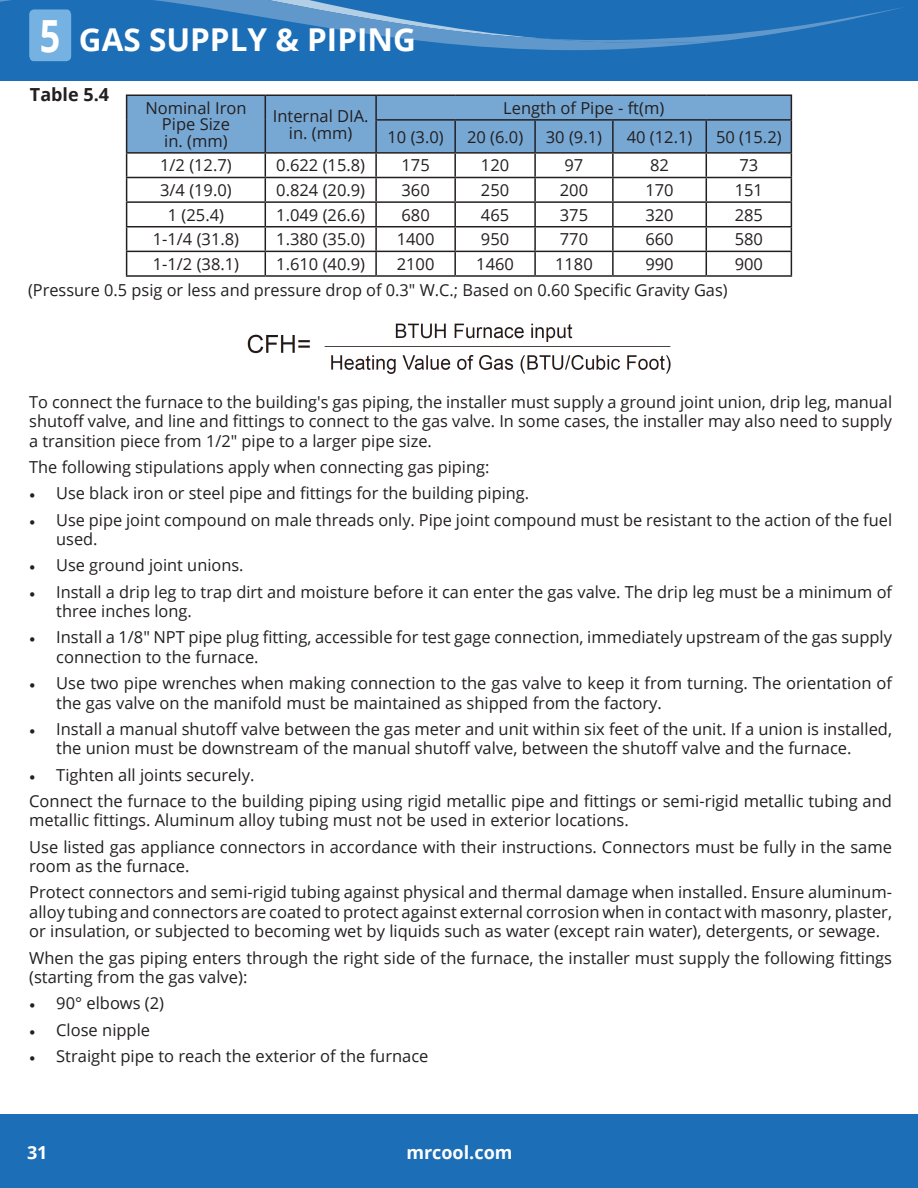
<style>
.page{position:relative;width:918px;height:1188px;background:#fff}
.page>*{position:absolute;margin:0;border:0;box-sizing:border-box;transform-origin:0 0}
.t1{font:700 44.4px "Open Sans";color:#fff;scale:.81 1}
.t2{font:700 31.5px "Open Sans";color:#fff}
.t3{font:700 18px "Open Sans";color:#fff}
.t4{font:700 18px "Open Sans";color:#231f20}
.Blue_Sub_Heads{font:16.5px/19.5px "Open Sans";color:#231f20}
.s1{font-family:"Minion Pro"}
</style>
<div class="page">
<div style="left:0;top:1114px;width:918px;height:74px;background:#1c6eb7"></div>
<div style="left:0;top:0;width:918px;height:81px;background:#1c6eb7"></div>
<hr style="left:126px;top:94px;width:139px;height:2px;background:#231f20">
<hr style="left:265px;top:94px;width:111px;height:2px;background:#231f20">
<hr style="left:376px;top:94px;width:79px;height:2px;background:#231f20">
<hr style="left:455px;top:94px;width:80px;height:2px;background:#231f20">
<hr style="left:535px;top:94px;width:78px;height:2px;background:#231f20">
<hr style="left:613px;top:94px;width:93px;height:2px;background:#231f20">
<hr style="left:706px;top:94px;width:86px;height:2px;background:#231f20">
<svg style="left:126px;top:95px;width:666px;height:180px"></svg>
<hr style="left:126px;top:275px;width:139px;height:2px;background:#231f20">
<hr style="left:265px;top:275px;width:111px;height:2px;background:#231f20">
<hr style="left:376px;top:275px;width:79px;height:2px;background:#231f20">
<hr style="left:455px;top:275px;width:80px;height:2px;background:#231f20">
<hr style="left:535px;top:275px;width:78px;height:2px;background:#231f20">
<hr style="left:613px;top:275px;width:93px;height:2px;background:#231f20">
<hr style="left:706px;top:275px;width:86px;height:2px;background:#231f20">
<img style="left:247px;top:323px;width:424px;height:51px">
<svg style="left:0;top:0;width:902px;height:61px"></svg>
<div style="left:30px;top:18px;width:40px;height:35px;background:#75b2e1"></div>
<p class="t1" style="left:40px;top:4px;width:27px">5</p>
<p class="t2" style="left:79px;top:17px;width:339px">GAS SUPPLY &amp; PIPING</p>
<p class="t4" style="left:30px;top:82px;width:81px">Table 5.4</p>
<p class="Blue_Sub_Heads" style="left:145px;top:99px;width:103px;line-height:16.5px;text-align:center">Nominal Iron<br>Pipe Size<br>in. (mm)</p>
<p class="Blue_Sub_Heads" style="left:273px;top:107px;width:97px;line-height:16.5px;text-align:center">Internal DIA. in. (mm)</p>
<p class="Blue_Sub_Heads" style="left:503px;top:98px;width:162px">Length of Pipe - ft(m)</p>
<p class="Blue_Sub_Heads" style="left:388px;top:127px;width:58px">10 (3.0)</p>
<p class="Blue_Sub_Heads" style="left:467px;top:127px;width:58px">20 (6.0)</p>
<p class="Blue_Sub_Heads" style="left:546px;top:127px;width:58px">30 (9.1)</p>
<p class="Blue_Sub_Heads" style="left:627px;top:127px;width:67px">40 (12.1)</p>
<p class="Blue_Sub_Heads" style="left:716px;top:127px;width:67px">50 (15.2)</p>
<p class="Blue_Sub_Heads" style="left:160px;top:155px;width:73px">1/2 (12.7)</p>
<p class="Blue_Sub_Heads" style="left:276px;top:155px;width:90px">0.622 (15.8)</p>
<p class="Blue_Sub_Heads" style="left:401px;top:155px;width:30px">175</p>
<p class="Blue_Sub_Heads" style="left:481px;top:155px;width:30px">120</p>
<p class="Blue_Sub_Heads" style="left:565px;top:155px;width:20px">97</p>
<p class="Blue_Sub_Heads" style="left:650px;top:155px;width:20px">82</p>
<p class="Blue_Sub_Heads" style="left:739px;top:155px;width:20px">73</p>
<p class="Blue_Sub_Heads" style="left:160px;top:180px;width:73px">3/4 (19.0)</p>
<p class="Blue_Sub_Heads" style="left:276px;top:180px;width:90px">0.824 (20.9)</p>
<p class="Blue_Sub_Heads" style="left:401px;top:180px;width:30px">360</p>
<p class="Blue_Sub_Heads" style="left:481px;top:180px;width:30px">250</p>
<p class="Blue_Sub_Heads" style="left:560px;top:180px;width:30px">200</p>
<p class="Blue_Sub_Heads" style="left:645px;top:180px;width:30px">170</p>
<p class="Blue_Sub_Heads" style="left:735px;top:180px;width:30px">151</p>
<p class="Blue_Sub_Heads" style="left:168px;top:205px;width:58px">1 (25.4)</p>
<p class="Blue_Sub_Heads" style="left:276px;top:205px;width:90px">1.049 (26.6)</p>
<p class="Blue_Sub_Heads" style="left:401px;top:205px;width:30px">680</p>
<p class="Blue_Sub_Heads" style="left:481px;top:205px;width:30px">465</p>
<p class="Blue_Sub_Heads" style="left:560px;top:205px;width:30px">375</p>
<p class="Blue_Sub_Heads" style="left:645px;top:205px;width:30px">320</p>
<p class="Blue_Sub_Heads" style="left:735px;top:205px;width:30px">285</p>
<p class="Blue_Sub_Heads" style="left:153px;top:229px;width:88px">1-1/4 (31.8)</p>
<p class="Blue_Sub_Heads" style="left:276px;top:229px;width:90px">1.380 (35.0)</p>
<p class="Blue_Sub_Heads" style="left:397px;top:229px;width:39px">1400</p>
<p class="Blue_Sub_Heads" style="left:481px;top:229px;width:30px">950</p>
<p class="Blue_Sub_Heads" style="left:560px;top:229px;width:30px">770</p>
<p class="Blue_Sub_Heads" style="left:645px;top:229px;width:30px">660</p>
<p class="Blue_Sub_Heads" style="left:735px;top:229px;width:30px">580</p>
<p class="Blue_Sub_Heads" style="left:153px;top:254px;width:88px">1-1/2 (38.1)</p>
<p class="Blue_Sub_Heads" style="left:276px;top:254px;width:90px">1.610 (40.9)</p>
<p class="Blue_Sub_Heads" style="left:397px;top:254px;width:39px">2100</p>
<p class="Blue_Sub_Heads" style="left:476px;top:254px;width:39px">1460</p>
<p class="Blue_Sub_Heads" style="left:555px;top:254px;width:39px">1180</p>
<p class="Blue_Sub_Heads" style="left:645px;top:254px;width:30px">990</p>
<p class="Blue_Sub_Heads" style="left:735px;top:254px;width:30px">900</p>
<p class="Blue_Sub_Heads" style="left:28px;top:279px;width:701px">(Pressure 0.5 psig or less and pressure drop of 0.3" W.C.; Based on 0.60 Specific Gravity Gas)</p>
<p class="Blue_Sub_Heads" style="left:29px;top:392px;width:864px;text-align:justify">To connect the furnace to the building's gas piping, the installer must supply a ground joint union, drip leg, manual shutoff valve, and line and fittings to connect to the gas valve. In some cases, the installer may also need to supply a transition piece from 1/2" pipe to a larger pipe size.</p>
<p class="Blue_Sub_Heads" style="left:29px;top:457px;width:462px">The following stipulations apply when connecting gas piping:</p>
<p class="Blue_Sub_Heads" style="left:29px;top:483px;width:502px"><span class="s1">•</span> Use black iron or steel pipe and fittings for the building piping.</p>
<p class="Blue_Sub_Heads" style="left:56px;top:509px;width:837px;text-indent:-27px"><span class="s1">•</span> Use pipe joint compound on male threads only. Pipe joint compound must be resistant to the action of the fuel used.</p>
<p class="Blue_Sub_Heads" style="left:29px;top:555px;width:216px"><span class="s1">•</span> Use ground joint unions.</p>
<p class="Blue_Sub_Heads" style="left:56px;top:581px;width:837px;text-indent:-27px"><span class="s1">•</span> Install a drip leg to trap dirt and moisture before it can enter the gas valve. The drip leg must be a minimum of three inches long.</p>
<p class="Blue_Sub_Heads" style="left:56px;top:627px;width:837px;text-indent:-27px"><span class="s1">•</span> Install a 1/8" NPT pipe plug fitting, accessible for test gage connection, immediately upstream of the gas supply connection to the furnace.</p>
<p class="Blue_Sub_Heads" style="left:56px;top:673px;width:837px;text-indent:-27px"><span class="s1">•</span> Use two pipe wrenches when making connection to the gas valve to keep it from turning. The orientation of the gas valve on the manifold must be maintained as shipped from the factory.</p>
<p class="Blue_Sub_Heads" style="left:56px;top:719px;width:837px;text-indent:-27px"><span class="s1">•</span> Install a manual shutoff valve between the gas meter and unit within six feet of the unit. If a union is installed, the union must be downstream of the manual shutoff valve, between the shutoff valve and the furnace.</p>
<p class="Blue_Sub_Heads" style="left:29px;top:764px;width:227px"><span class="s1">•</span> Tighten all joints securely.</p>
<p class="Blue_Sub_Heads" style="left:29px;top:791px;width:864px">Connect the furnace to the building piping using rigid metallic pipe and fittings or semi-rigid metallic tubing and metallic fittings. Aluminum alloy tubing must not be used in exterior locations.</p>
<p class="Blue_Sub_Heads" style="left:29px;top:836px;width:864px">Use listed gas appliance connectors in accordance with their instructions. Connectors must be fully in the same room as the furnace.</p>
<p class="Blue_Sub_Heads" style="left:29px;top:882px;width:864px;text-align:justify">Protect connectors and semi-rigid tubing against physical and thermal damage when installed. Ensure aluminum&shy;alloy tubing and connectors are coated to protect against external corrosion when in contact with masonry, plaster, or insulation, or subjected to becoming wet by liquids such as water (except rain water), detergents, or sewage.</p>
<p class="Blue_Sub_Heads" style="left:29px;top:947px;width:864px">When the gas piping enters through the right side of the furnace, the installer must supply the following fittings (starting from the gas valve):</p>
<p class="Blue_Sub_Heads" style="left:29px;top:993px;width:136px"><span class="s1">•</span> 90° elbows (2)</p>
<p class="Blue_Sub_Heads" style="left:29px;top:1019px;width:122px"><span class="s1">•</span> Close nipple</p>
<p class="Blue_Sub_Heads" style="left:29px;top:1046px;width:401px"><span class="s1">•</span> Straight pipe to reach the exterior of the furnace</p>
<p class="t3" style="left:27px;top:1140px;width:22px">31</p>
<p class="t3" style="left:406px;top:1140px;width:108px">mrcool.com</p>
</div>
